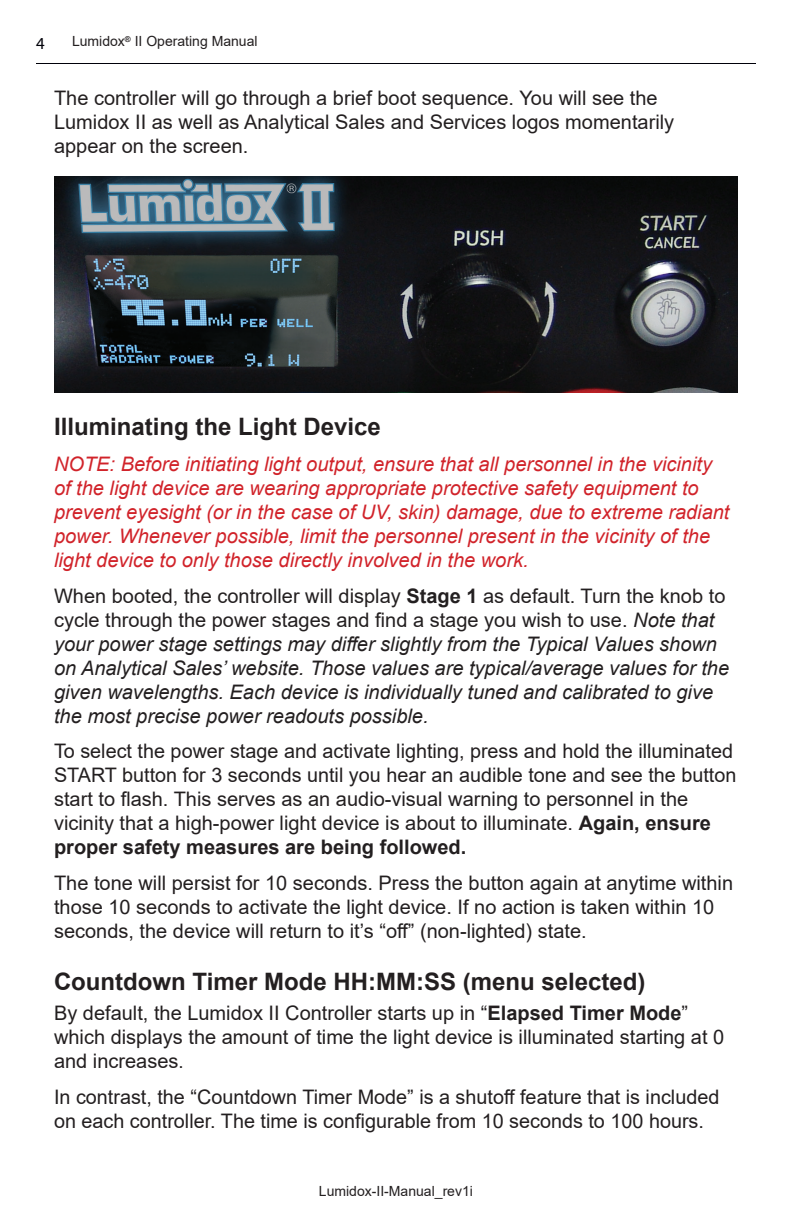
<style>
.page{position:relative;width:792px;height:1224px;background:#fff}
.page>*{position:absolute;margin:0;border:0;box-sizing:border-box;transform-origin:0 0}
.t1{font:700 24px "Arial";color:#231f20}
.t2{font:20px/24px "Arial";color:#231f20}
.t3{font:italic 20px/24px "Arial";color:#231f20}
.t4{font:italic 20px/24px "Arial";color:#d1232a}
.t5{font:16.8px "Myriad Pro";color:#000009}
.t6{font:14px "Arial";color:#231f20}
.s1{font-style:normal}
.s2{font-weight:700;font-style:normal}
.s3{font-weight:700}
</style>
<div class="page">
<img style="left:54px;top:176px;width:684px;height:216px">
<hr style="left:36px;top:63px;width:720px;height:1px;background:#000009">
<p class="t5" style="left:36px;top:33px;width:10px">4</p>
<p class="t6" style="left:72px;top:32px;width:187px">Lumidox<sup>®</sup> II Operating Manual</p>
<p class="t2" style="left:54px;top:85px;width:622px">The controller will go through a brief boot sequence. You will see the<br>Lumidox II as well as Analytical Sales and Services logos momentarily appear on the screen.</p>
<p class="t1" style="left:54px;top:410px;width:328px">Illuminating the Light Device</p>
<p class="t4" style="left:54px;top:452px;width:677px">NOTE: Before initiating light output, ensure that all personnel in the vicinity of the light device are wearing appropriate protective safety equipment to prevent eyesight (or in the case of UV, skin) damage, due to extreme radiant power. Whenever possible, limit the personnel present in the vicinity of the light device to only those directly involved in the work.</p>
<p class="t3" style="left:54px;top:584px;width:677px"><span class="s1">When booted, the controller will display</span> <span class="s2">Stage 1</span> <span class="s1">as default. Turn the knob to cycle through the power stages and find a stage you wish to use.</span> Note that your power stage settings may differ slightly from the Typical Values shown on Analytical Sales’ website. Those values are typical/average values for the given wavelengths. Each device is individually tuned and calibrated to give the most precise power readouts possible.</p>
<p class="t2" style="left:54px;top:739px;width:684px">To select the power stage and activate lighting, press and hold the illuminated START button for 3 seconds until you hear an audible tone and see the button start to flash. This serves as an audio-visual warning to personnel in the vicinity that a high-power light device is about to illuminate. <span class="s3">Again, ensure proper safety measures are being followed.</span></p>
<p class="t2" style="left:54px;top:870px;width:681px">The tone will persist for 10 seconds. Press the button again at anytime within those 10 seconds to activate the light device. If no action is taken within 10 seconds, the device will return to it’s “off” (non-lighted) state.</p>
<p class="t1" style="left:54px;top:965px;width:593px">Countdown Timer Mode HH:MM:SS (menu selected)</p>
<p class="t2" style="left:54px;top:1001px;width:672px">By default, the Lumidox II Controller starts up in “<span class="s3">Elapsed Timer Mode</span>” which displays the amount of time the light device is illuminated starting at 0 and increases.</p>
<p class="t2" style="left:54px;top:1085px;width:667px">In contrast, the “Countdown Timer Mode” is a shutoff feature that is included on each controller. The time is configurable from 10 seconds to 100 hours.</p>
<p class="t6" style="left:319px;top:1181px;width:156px">Lumidox-II-Manual_rev1i</p>
</div>
